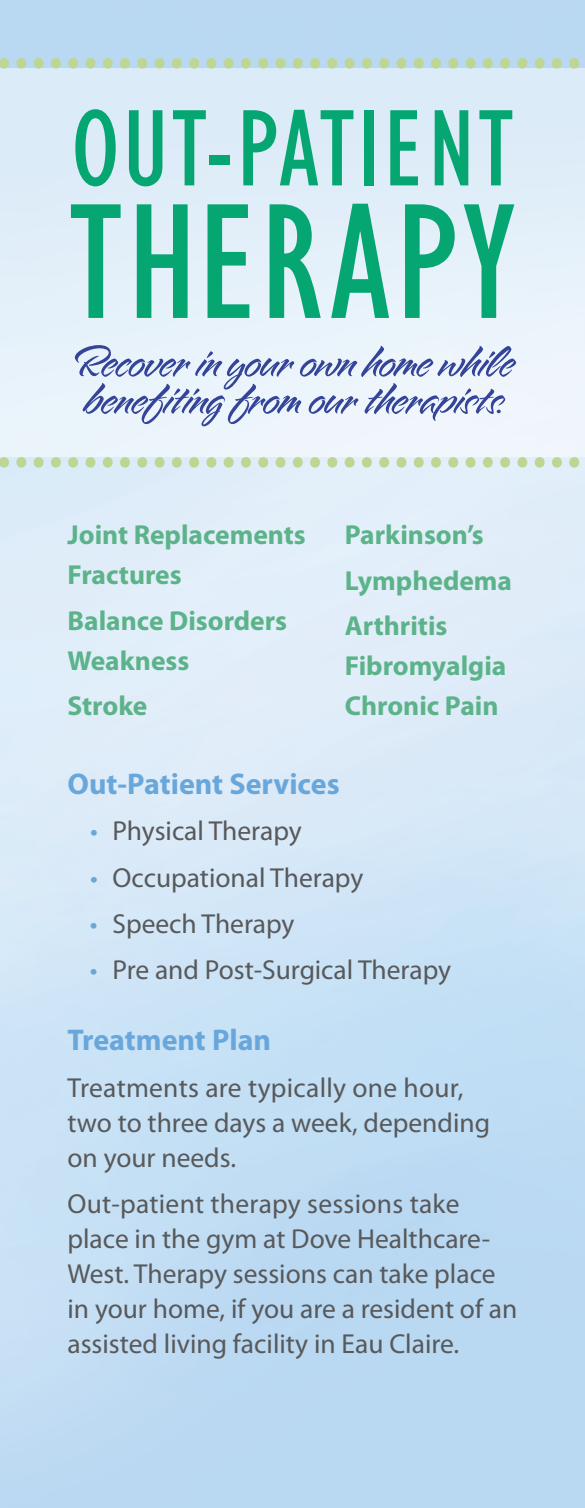
<style>
.page{position:relative;width:585px;height:1508px;background:#fff}
.page>*{position:absolute;margin:0;border:0;box-sizing:border-box;transform-origin:0 0}
.t1{font:condensed 170px "Gill Sans";letter-spacing:.025em;color:#06a673}
.t2{font:condensed 112.5px "Gill Sans";letter-spacing:.03em;color:#06a673}
.t3{font:83.5px "Myriad Pro";color:#bdd693}
.t4{font:52.5px/37.2px "Alpine Script";letter-spacing:-.015em;color:#344498}
.t5{font:700 30px "Myriad Pro";color:#69a7db}
.t6{font:27.5px/35px "Myriad Pro";color:#58595b}
.t7{font:700 27.5px/40px "Myriad Pro";color:#5cb38a}
.s1{color:#69a7db}
</style>
<div class="page">
<div style="left:0;top:68px;width:585px;height:388px;background:#e4f0fa"></div>
<h3 class="t3" style="left:-5px;top:-12px;width:589px">..................................</h3>
<h2 class="t2" style="left:71px;top:82px;width:444px">OUT-PATIENT</h2>
<h1 class="t1" style="left:69px;top:162px;width:448px">THERAPY</h1>
<h3 class="t4" style="left:72px;top:348px;width:443px">Recover in your own home while benefiting from our therapists.</h3>
<h3 class="t3" style="left:-5px;top:387px;width:589px">..................................</h3>
<p class="t7" style="left:68px;top:514px;width:240px">Joint Replacements<br>Fractures</p>
<p class="t7" style="left:68px;top:599px;width:221px">Balance Disorders<br>Weakness</p>
<p class="t7" style="left:68px;top:685px;width:81px">Stroke</p>
<p class="t7" style="left:345px;top:511px;width:169px;line-height:45.5px">Parkinson’s<br>Lymphedema<br>Arthritis</p>
<p class="t7" style="left:345px;top:645px;width:163px">Fibromyalgia<br>Chronic Pain</p>
<p class="t5" style="left:68px;top:764px;width:274px">Out-Patient Services</p>
<p class="t6" style="left:90px;top:813px;width:213px"><span class="s1">•</span> Physical Therapy</p>
<p class="t6" style="left:90px;top:859px;width:275px"><span class="s1">•</span> Occupational Therapy</p>
<p class="t6" style="left:90px;top:906px;width:206px"><span class="s1">•</span> Speech Therapy</p>
<p class="t6" style="left:90px;top:952px;width:363px"><span class="s1">•</span> Pre and Post-Surgical Therapy</p>
<p class="t5" style="left:68px;top:1020px;width:205px">Treatment Plan</p>
<p class="t6" style="left:68px;top:1069px;width:424px">Treatments are typically one hour, two to three days a week, depending on your needs.</p>
<p class="t6" style="left:68px;top:1186px;width:451px">Out-patient therapy sessions take place in the gym at Dove Healthcare-West. Therapy sessions can take place in your home, if you are a resident of an assisted living facility in Eau Claire.</p>
</div>
